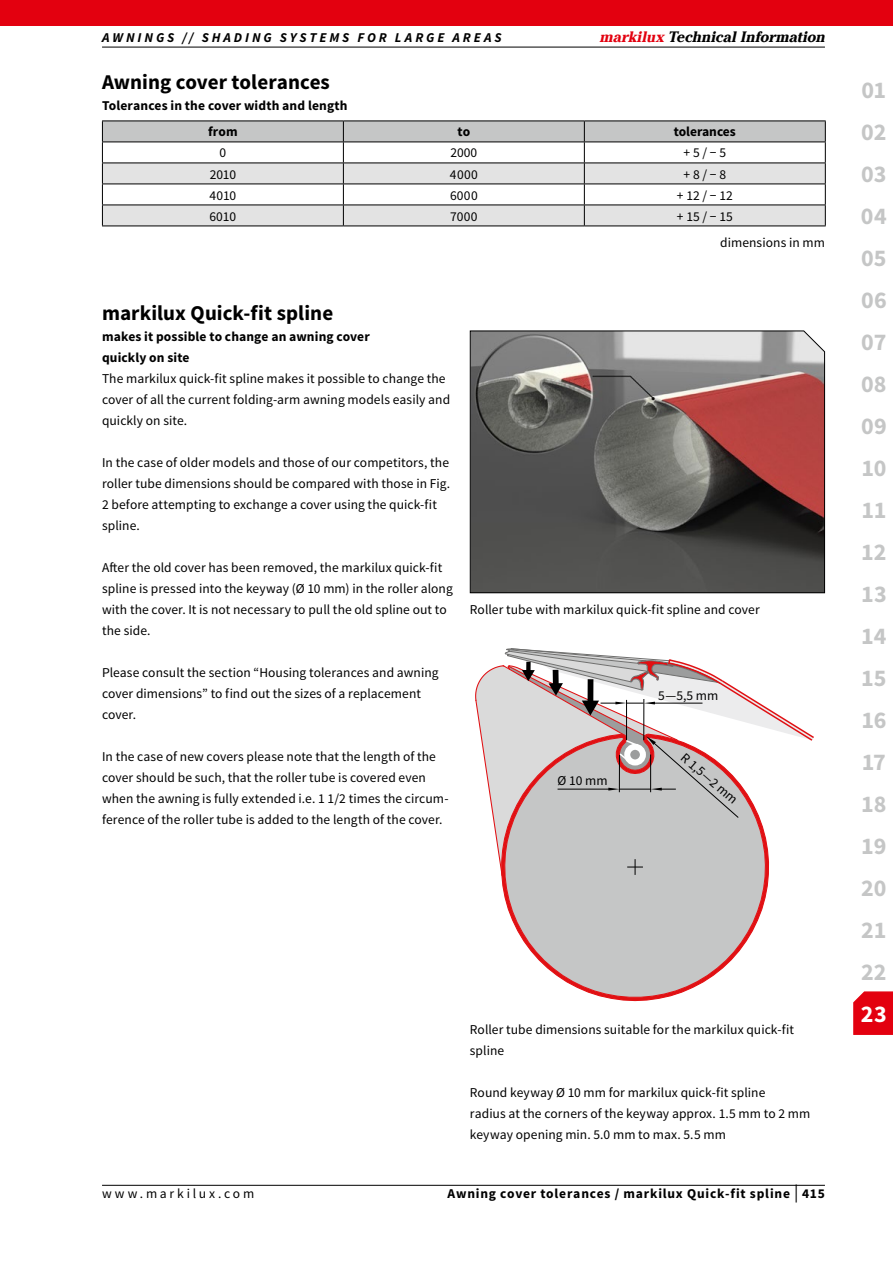
<style>
.page{position:relative;width:893px;height:1263px;background:#fff}
.page>*{position:absolute;margin:0;border:0;box-sizing:border-box;transform-origin:0 0}
.t1{font:700 24px "Source Sans Pro";color:#c5c6c6}
.t2{font:700 24px "Source Sans Pro";color:#fff}
.t3{font:700 21px "Source Sans Pro";color:#000}
.t4{font:15px "markilux Header";letter-spacing:.005em;color:#000}
.t5{font:13.5px/21px "Source Sans Pro";letter-spacing:.005em;color:#000}
.t6{font:700 13.5px/21px "Source Sans Pro";letter-spacing:.01em;color:#000}
.t7{font:700 13.5px "Source Sans Pro";letter-spacing:.06em;color:#000}
.t8{font:italic 700 13.5px "Source Sans Pro";letter-spacing:.215em;color:#000}
.t9{font:13.5px "Source Sans Pro";letter-spacing:.21em;color:#000}
.s1{color:#e3000f}
.s2{font-weight:400;font-size:18px}
</style>
<div class="page">
<svg style="left:853px;top:991px;width:40px;height:44px;background:#e40c1b"></svg>
<div style="left:0;top:0;width:893px;height:26px;background:#e3000f"></div>
<hr style="left:102px;top:47px;width:723px;height:1px;background:#000">
<hr style="left:102px;top:1185px;width:723px;height:1px;background:#000">
<svg style="left:102px;top:121px;width:724px;height:105px"></svg>
<hr style="left:102px;top:226px;width:241px;height:1px;background:#000">
<hr style="left:343px;top:226px;width:241px;height:1px;background:#000">
<hr style="left:584px;top:226px;width:242px;height:1px;background:#000">
<svg style="left:469px;top:330px;width:356px;height:263px;background:#70615f"></svg>
<svg style="left:504px;top:877px;width:262px;height:121px"></svg>
<svg style="left:475px;top:648px;width:339px;height:229px"></svg>
<p class="t8" style="left:102px;top:29px;width:401px">AWNINGS // SHADING SYSTEMS FOR LARGE AREAS</p>
<p class="t4" style="left:599px;top:24px;width:227px"><span class="s1">markilux</span> Technical Information</p>
<h2 class="t3" style="left:102px;top:69px;width:229px">Awning cover tolerances</h2>
<p class="t6" style="left:102px;top:96px;width:247px">Tolerances in the cover width and length</p>
<p class="t6" style="left:208px;top:122px;width:31px">from</p>
<p class="t6" style="left:457px;top:122px;width:14px">to</p>
<p class="t6" style="left:674px;top:122px;width:64px">tolerances</p>
<p class="t5" style="left:220px;top:143px;width:8px">0</p>
<p class="t5" style="left:450px;top:143px;width:28px">2000</p>
<p class="t5" style="left:684px;top:143px;width:44px">+ 5 / − 5</p>
<p class="t5" style="left:210px;top:164px;width:28px">2010</p>
<p class="t5" style="left:450px;top:164px;width:29px">4000</p>
<p class="t5" style="left:684px;top:164px;width:44px">+ 8 / − 8</p>
<p class="t5" style="left:210px;top:185px;width:28px">4010</p>
<p class="t5" style="left:450px;top:185px;width:29px">6000</p>
<p class="t5" style="left:677px;top:185px;width:57px">+ 12 / − 12</p>
<p class="t5" style="left:209px;top:206px;width:28px">6010</p>
<p class="t5" style="left:450px;top:206px;width:29px">7000</p>
<p class="t5" style="left:677px;top:206px;width:57px">+ 15 / − 15</p>
<p class="t5" style="left:720px;top:232px;width:106px">dimensions in mm</p>
<h2 class="t3" style="left:102px;top:300px;width:233px">markilux Quick-fit spline</h2>
<p class="t6" style="left:102px;top:327px;width:269px">makes it possible to change an awning cover quickly on site</p>
<p class="t5" style="left:102px;top:368px;width:350px">The markilux quick-fit spline makes it possible to change the cover of all the current folding-arm awning models easily and quickly on site.</p>
<p class="t5" style="left:102px;top:452px;width:350px">In the case of older models and those of our competitors, the roller tube dimensions should be compared with those in Fig.<br>2 before attempting to exchange a cover using the quick-fit spline.</p>
<p class="t5" style="left:102px;top:557px;width:352px">After the old cover has been removed, the markilux quick-fit spline is pressed into the keyway (Ø 10 mm) in the roller along with the cover. It is not necessary to pull the old spline out to the side.</p>
<p class="t5" style="left:102px;top:662px;width:338px">Please consult the section “Housing tolerances and awning cover dimensions” to find out the sizes of a replacement cover.</p>
<p class="t5" style="left:102px;top:746px;width:348px">In the case of new covers please note that the length of the cover should be such, that the roller tube is covered even when the awning is fully extended i.e. 1 1/2 times the circum&shy;ference of the roller tube is added to the length of the cover.</p>
<p class="t5" style="left:470px;top:599px;width:291px">Roller tube with markilux quick-fit spline and cover</p>
<p class="t5" style="left:558px;top:770px;width:52px">Ø 10 mm</p>
<p class="t5" style="left:658px;top:685px;width:62px">5—5,5 mm</p>
<p class="t5" style="left:690px;top:748px;width:72px;rotate:41deg">R 1,5—2 mm</p>
<p class="t5" style="left:470px;top:1019px;width:326px">Roller tube dimensions suitable for the markilux quick-fit spline</p>
<p class="t5" style="left:470px;top:1082px;width:342px">Round keyway Ø 10 mm for markilux quick-fit spline<br>radius at the corners of the keyway approx. 1.5 mm to 2 mm keyway opening min. 5.0 mm to max. 5.5 mm</p>
<p class="t9" style="left:102px;top:1185px;width:154px">www.markilux.com</p>
<p class="t7" style="left:448px;top:1185px;width:379px">Awning cover tolerances / markilux Quick-fit spline <span class="s2">|</span> 415</p>
<h1 class="t1" style="left:861px;top:75px;width:26px">01</h1>
<h1 class="t1" style="left:861px;top:117px;width:27px">02</h1>
<h1 class="t1" style="left:861px;top:159px;width:27px">03</h1>
<h1 class="t1" style="left:861px;top:201px;width:27px">04</h1>
<h1 class="t1" style="left:861px;top:243px;width:27px">05</h1>
<h1 class="t1" style="left:861px;top:285px;width:27px">06</h1>
<h1 class="t1" style="left:861px;top:327px;width:27px">07</h1>
<h1 class="t1" style="left:861px;top:369px;width:27px">08</h1>
<h1 class="t1" style="left:861px;top:411px;width:27px">09</h1>
<h1 class="t1" style="left:861px;top:453px;width:27px">10</h1>
<h1 class="t1" style="left:861px;top:495px;width:27px">11</h1>
<h1 class="t1" style="left:861px;top:537px;width:27px">12</h1>
<h1 class="t1" style="left:861px;top:579px;width:27px">13</h1>
<h1 class="t1" style="left:861px;top:621px;width:27px">14</h1>
<h1 class="t1" style="left:861px;top:663px;width:27px">15</h1>
<h1 class="t1" style="left:861px;top:705px;width:26px">16</h1>
<h1 class="t1" style="left:862px;top:747px;width:26px">17</h1>
<h1 class="t1" style="left:861px;top:789px;width:27px">18</h1>
<h1 class="t1" style="left:861px;top:831px;width:27px">19</h1>
<h1 class="t1" style="left:861px;top:873px;width:27px">20</h1>
<h1 class="t1" style="left:861px;top:915px;width:27px">21</h1>
<h1 class="t1" style="left:861px;top:957px;width:27px">22</h1>
<h1 class="t2" style="left:861px;top:999px;width:27px">23</h1>
</div>
